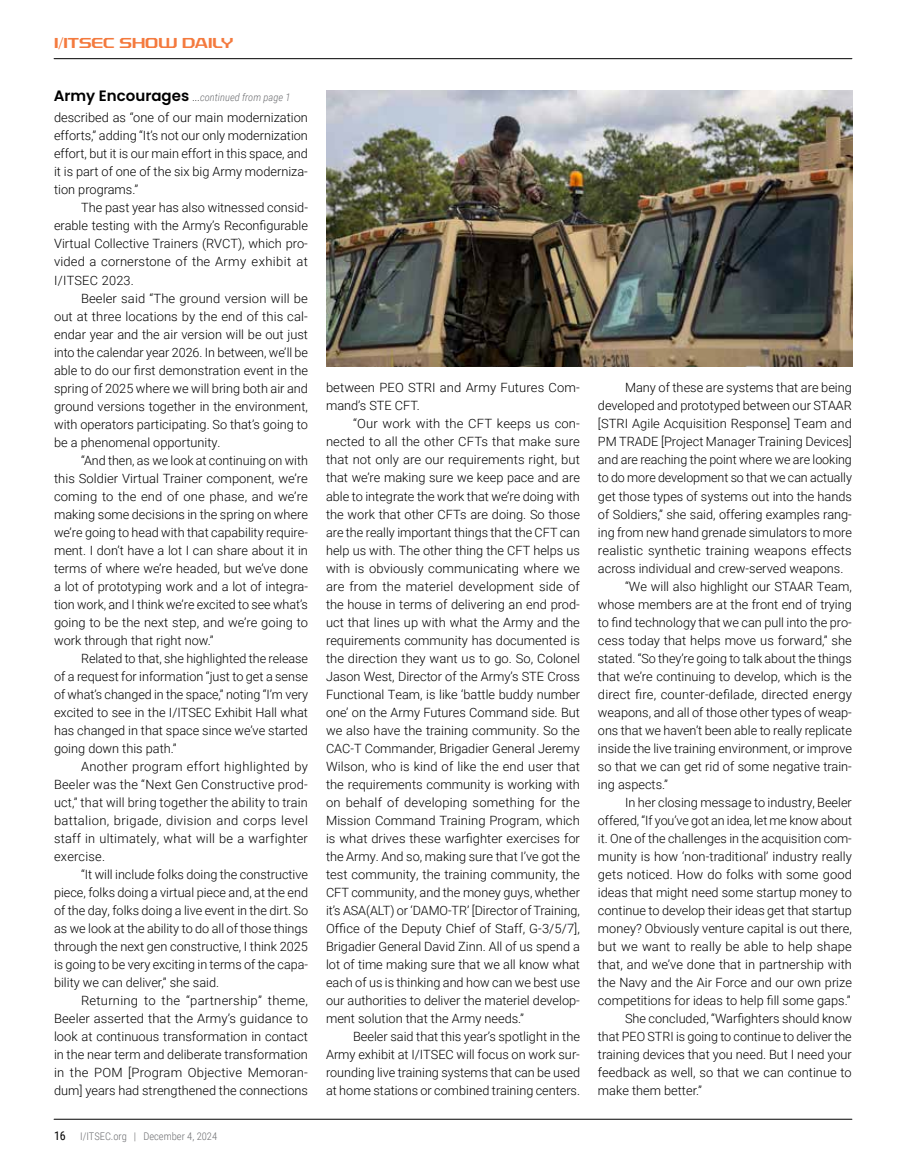
<style>
.page{position:relative;width:906px;height:1176px;background:#fff}
.page>*{position:absolute;margin:0;border:0;box-sizing:border-box;transform-origin:0 0}
.t1{font:14.55px "Rexlia Rg";color:#f47a3e}
.t2{font:300 12.75px/18px "Roboto";color:#000;text-align:justify}
.t3{font:12px "Roboto Condensed";color:#000}
.t4{font:italic 300 10.5px "Roboto Condensed";color:#6d6e71}
.t5{font:300 10.5px "Roboto Condensed";color:#6d6e71}
.s1{font-family:"Poppins";font-weight:600;font-style:normal;font-size:15px;color:#000}
.s2{color:#000}
.s3{font-family:"Roboto";color:#000}
</style>
<div class="page">
<hr style="left:54px;top:58px;width:797px;height:1px;background:#000">
<hr style="left:54px;top:1118px;width:797px;height:1px;background:#000">
<img style="left:326px;top:91px;width:525px;height:275px">
<p class="t1" style="left:54px;top:34px;width:181px">I/ITSEC SHOW DAILY</p>
<p class="t4" style="left:54px;top:90px;width:238px"><span class="s1">Army Encourages</span> <span class="s2">..</span><span class="s3">.</span>continued from page 1</p>
<p class="t2" style="left:54px;top:108px;width:255px">described as “one of our main modernization efforts,” adding “It’s not our only modernization effort, but it is our main effort in this space, and it is part of one of the six big Army moderniza&shy;tion programs.”</p>
<p class="t2" style="left:54px;top:198px;width:255px;text-indent:27px">The past year has also witnessed consid&shy;erable testing with the Army’s Reconfigurable Virtual Collective Trainers (RVCT), which pro&shy;vided a cornerstone of the Army exhibit at I/ITSEC 2023.</p>
<p class="t2" style="left:54px;top:288px;width:255px;text-indent:27px">Beeler said “The ground version will be out at three locations by the end of this cal&shy;endar year and the air version will be out just into the calendar year 2026. In between, we’ll be able to do our first demonstration event in the spring of 2025 where we will bring both air and ground versions together in the environment, with operators participating. So that’s going to be a phenomenal opportunity.</p>
<p class="t2" style="left:54px;top:450px;width:255px;text-indent:27px">“And then, as we look at continuing on with this Soldier Virtual Trainer component, we’re coming to the end of one phase, and we’re making some decisions in the spring on where we’re going to head with that capability require&shy;ment. I don’t have a lot I can share about it in terms of where we’re headed, but we’ve done a lot of prototyping work and a lot of integra&shy;tion work, and I think we’re excited to see what’s going to be the next step, and we’re going to work through that right now.”</p>
<p class="t2" style="left:54px;top:648px;width:255px;text-indent:27px">Related to that, she highlighted the release of a request for information “just to get a sense of what’s changed in the space,” noting “I’m very excited to see in the I/ITSEC Exhibit Hall what has changed in that space since we’ve started going down this path.”</p>
<p class="t2" style="left:54px;top:756px;width:255px;text-indent:27px">Another program effort highlighted by Beeler was the “Next Gen Constructive prod&shy;uct,” that will bring together the ability to train battalion, brigade, division and corps level staff in ultimately, what will be a warfighter exercise.</p>
<p class="t2" style="left:54px;top:864px;width:255px;text-indent:27px">“It will include folks doing the constructive piece, folks doing a virtual piece and, at the end of the day, folks doing a live event in the dirt. So as we look at the ability to do all of those things through the next gen constructive, I think 2025 is going to be very exciting in terms of the capa&shy;bility we can deliver,” she said.</p>
<p class="t2" style="left:54px;top:990px;width:255px;text-indent:27px">Returning to the “partnership” theme, Beeler asserted that the Army’s guidance to look at continuous transformation in contact in the near term and deliberate transformation in the POM [Program Objective Memoran&shy;dum] years had strengthened the connections</p>
<p class="t3" style="left:54px;top:1126px;width:13px">16</p>
<p class="t5" style="left:80px;top:1128px;width:138px">I/ITSEC.org | December 4, 2024</p>
<p class="t2" style="left:326px;top:378px;width:255px">between PEO STRI and Army Futures Com&shy;mand’s STE CFT.</p>
<p class="t2" style="left:326px;top:414px;width:255px;text-indent:27px">“Our work with the CFT keeps us con&shy;nected to all the other CFTs that make sure that not only are our requirements right, but that we’re making sure we keep pace and are able to integrate the work that we’re doing with the work that other CFTs are doing. So those are the really important things that the CFT can help us with. The other thing the CFT helps us with is obviously communicating where we are from the materiel development side of the house in terms of delivering an end prod&shy;uct that lines up with what the Army and the requirements community has documented is the direction they want us to go. So, Colonel Jason West, Director of the Army’s STE Cross Functional Team, is like ‘battle buddy number one’ on the Army Futures Command side. But we also have the training community. So the CAC-T Commander, Brigadier General Jeremy Wilson, who is kind of like the end user that the requirements community is working with on behalf of developing something for the Mission Command Training Program, which is what drives these warfighter exercises for the Army. And so, making sure that I’ve got the test community, the training community, the CFT community, and the money guys, whether it’s ASA(ALT) or ‘DAMO-TR’ [Director of Training, Office of the Deputy Chief of Staff, G-3/5/7], Brigadier General David Zinn. All of us spend a lot of time making sure that we all know what each of us is thinking and how can we best use our authorities to deliver the materiel develop&shy;ment solution that the Army needs.”</p>
<p class="t2" style="left:326px;top:1026px;width:255px;text-indent:27px">Beeler said that this year’s spotlight in the Army exhibit at I/ITSEC will focus on work sur&shy;rounding live training systems that can be used at home stations or combined training centers.</p>
<p class="t2" style="left:624px;top:378px;width:228px">Many of these are systems that are being</p>
<p class="t2" style="left:597px;top:396px;width:255px">developed and prototyped between our STAAR</p>
<p class="t2" style="left:597px;top:414px;width:255px">[STRI Agile Acquisition Response] Team and</p>
<p class="t2" style="left:597px;top:432px;width:255px">PM TRADE [Project Manager Training Devices]</p>
<p class="t2" style="left:597px;top:450px;width:255px">and are reaching the point where we are looking</p>
<p class="t2" style="left:597px;top:468px;width:255px">to do more development so that we can actually</p>
<p class="t2" style="left:597px;top:486px;width:255px">get those types of systems out into the hands</p>
<p class="t2" style="left:597px;top:504px;width:255px">of Soldiers,” she said, offering examples rang-</p>
<p class="t2" style="left:597px;top:522px;width:255px">ing from new hand grenade simulators to more</p>
<p class="t2" style="left:597px;top:540px;width:255px">realistic synthetic training weapons effects</p>
<p class="t2" style="left:597px;top:558px;width:247px">across individual and crew-served weapons.</p>
<p class="t2" style="left:624px;top:576px;width:228px">“We will also highlight our STAAR Team,</p>
<p class="t2" style="left:597px;top:594px;width:255px">whose members are at the front end of trying</p>
<p class="t2" style="left:597px;top:612px;width:255px">to find technology that we can pull into the pro-</p>
<p class="t2" style="left:597px;top:630px;width:255px">cess today that helps move us forward,” she</p>
<p class="t2" style="left:597px;top:648px;width:255px">stated. “So they’re going to talk about the things</p>
<p class="t2" style="left:597px;top:666px;width:255px">that we’re continuing to develop, which is the</p>
<p class="t2" style="left:597px;top:684px;width:255px">direct fire, counter-defilade, directed energy</p>
<p class="t2" style="left:597px;top:702px;width:255px">weapons, and all of those other types of weap-</p>
<p class="t2" style="left:597px;top:720px;width:255px">ons that we haven’t been able to really replicate</p>
<p class="t2" style="left:597px;top:738px;width:255px">inside the live training environment, or improve</p>
<p class="t2" style="left:597px;top:756px;width:255px">so that we can get rid of some negative train-</p>
<p class="t2" style="left:597px;top:774px;width:71px">ing aspects.”</p>
<p class="t2" style="left:624px;top:792px;width:228px">In her closing message to industry, Beeler</p>
<p class="t2" style="left:597px;top:810px;width:255px">offered, “If you’ve got an idea, let me know about</p>
<p class="t2" style="left:597px;top:828px;width:255px">it. One of the challenges in the acquisition com-</p>
<p class="t2" style="left:597px;top:846px;width:255px">munity is how ‘non-traditional’ industry really</p>
<p class="t2" style="left:597px;top:864px;width:255px">gets noticed. How do folks with some good</p>
<p class="t2" style="left:597px;top:882px;width:255px">ideas that might need some startup money to</p>
<p class="t2" style="left:597px;top:900px;width:255px">continue to develop their ideas get that startup</p>
<p class="t2" style="left:597px;top:918px;width:255px">money? Obviously venture capital is out there,</p>
<p class="t2" style="left:597px;top:936px;width:255px">but we want to really be able to help shape</p>
<p class="t2" style="left:597px;top:954px;width:255px">that, and we’ve done that in partnership with</p>
<p class="t2" style="left:597px;top:972px;width:255px">the Navy and the Air Force and our own prize</p>
<p class="t2" style="left:597px;top:990px;width:254px">competitions for ideas to help fill some gaps.”</p>
<p class="t2" style="left:624px;top:1008px;width:228px">She concluded, “Warfighters should know</p>
<p class="t2" style="left:597px;top:1026px;width:255px">that PEO STRI is going to continue to deliver the</p>
<p class="t2" style="left:597px;top:1044px;width:255px">training devices that you need. But I need your</p>
<p class="t2" style="left:597px;top:1062px;width:255px">feedback as well, so that we can continue to</p>
<p class="t2" style="left:597px;top:1080px;width:105px">make them better.”</p>
</div>
